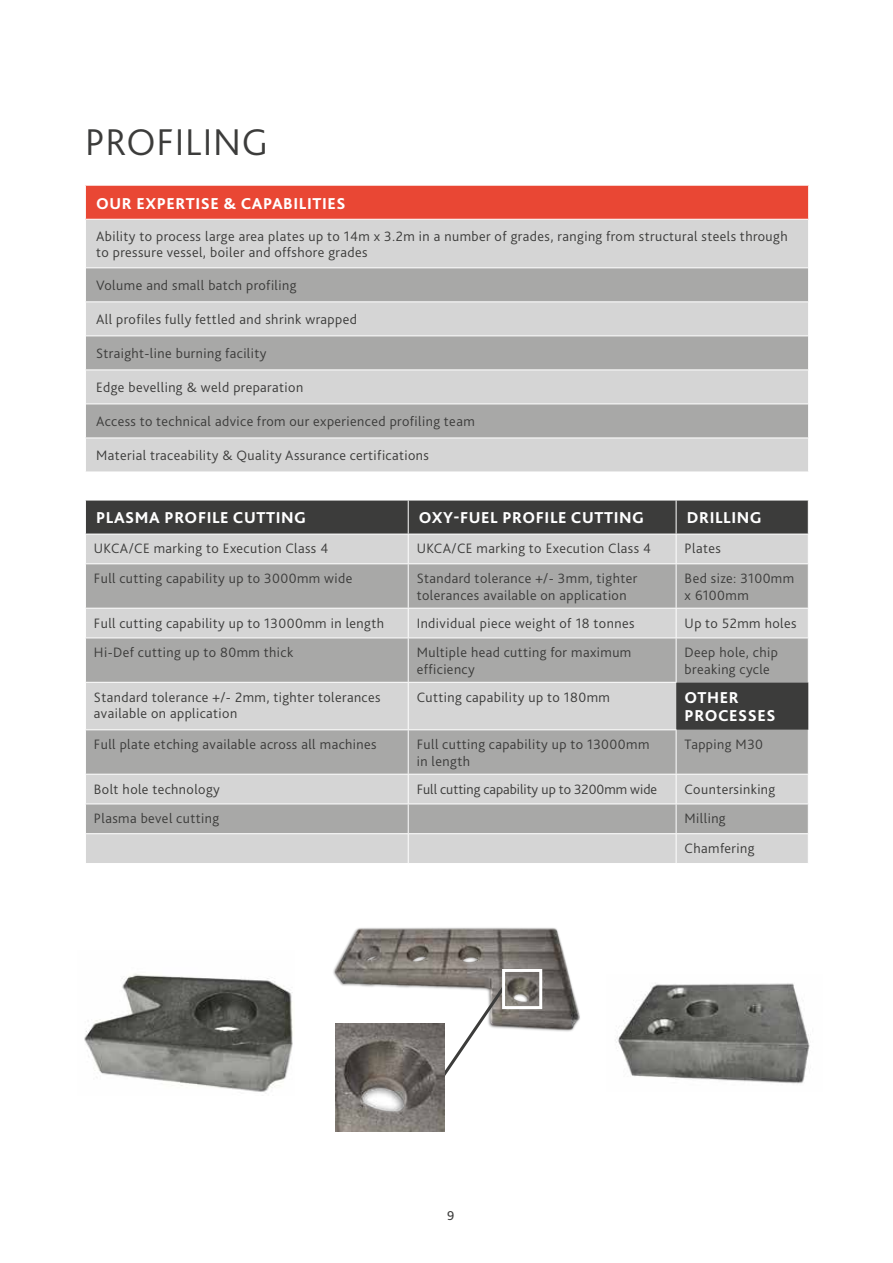
<style>
.page{position:relative;width:893px;height:1263px;background:#fff}
.page>*{position:absolute;margin:0;border:0;box-sizing:border-box;transform-origin:0 0}
.t1{font:300 39px "Kl Bliss";letter-spacing:.02em;color:#3c3c3b}
.t2{font:800 16.5px/18px "Kl Bliss";letter-spacing:.035em;color:#fff}
.t3{font:300 14.25px/16.5px "Kl Bliss";letter-spacing:.03em;color:#3c3c3b}
.t4{font:300 14.25px "Kl Bliss";color:#3c3c3b}
.t5{font:13.5px "Kl Bliss";color:#3c3c3b}
</style>
<div class="page">
<div style="left:85px;top:185px;width:724px;height:34px;background:#e94734"></div>
<div style="left:86px;top:220px;width:722px;height:252px;background:#d5d5d5"></div>
<svg style="left:86px;top:269px;width:722px;height:169px;background:#bbbbba"></svg>
<hr style="left:85px;top:185px;width:724px;height:1px;background:#fff">
<hr style="left:85px;top:186px;width:1px;height:33px;background:#fff">
<hr style="left:808px;top:186px;width:1px;height:33px;background:#fff">
<hr style="left:85px;top:301px;width:724px;height:1px;background:#fff">
<hr style="left:86px;top:268px;width:722px;height:1px;background:#fff">
<hr style="left:85px;top:369px;width:724px;height:1px;background:#fff">
<hr style="left:85px;top:438px;width:724px;height:1px;background:#fff">
<hr style="left:86px;top:336px;width:722px;height:1px;background:#fff">
<hr style="left:86px;top:404px;width:722px;height:1px;background:#fff">
<div style="left:86px;top:501px;width:722px;height:33px;background:#3c3c3b"></div>
<div style="left:86px;top:535px;width:722px;height:328px;background:#d5d5d5"></div>
<svg style="left:86px;top:564px;width:722px;height:269px;background:#b5b5b4"></svg>
<hr style="left:408px;top:500px;width:1px;height:34px;background:#fff">
<hr style="left:676px;top:500px;width:1px;height:34px;background:#fff">
<svg style="left:408px;top:534px;width:1px;height:29px"></svg>
<svg style="left:676px;top:534px;width:1px;height:29px"></svg>
<hr style="left:85px;top:563px;width:323px;height:1px;background:#fff">
<hr style="left:408px;top:563px;width:268px;height:1px;background:#fff">
<hr style="left:408px;top:564px;width:1px;height:44px;background:#fff">
<hr style="left:676px;top:563px;width:133px;height:1px;background:#fff">
<hr style="left:676px;top:564px;width:1px;height:44px;background:#fff">
<hr style="left:85px;top:608px;width:323px;height:1px;background:#fff">
<hr style="left:408px;top:608px;width:268px;height:1px;background:#fff">
<svg style="left:408px;top:608px;width:1px;height:29px"></svg>
<hr style="left:676px;top:608px;width:133px;height:1px;background:#fff">
<svg style="left:676px;top:608px;width:1px;height:29px"></svg>
<hr style="left:85px;top:637px;width:323px;height:1px;background:#fff">
<hr style="left:408px;top:637px;width:268px;height:1px;background:#fff">
<hr style="left:408px;top:638px;width:1px;height:44px;background:#fff">
<hr style="left:676px;top:637px;width:133px;height:1px;background:#fff">
<hr style="left:676px;top:638px;width:1px;height:44px;background:#fff">
<hr style="left:85px;top:682px;width:323px;height:1px;background:#fff">
<hr style="left:408px;top:682px;width:268px;height:1px;background:#fff">
<hr style="left:408px;top:683px;width:1px;height:46px;background:#fff">
<hr style="left:85px;top:729px;width:323px;height:1px;background:#fff">
<hr style="left:408px;top:729px;width:268px;height:1px;background:#fff">
<hr style="left:408px;top:730px;width:1px;height:44px;background:#fff">
<hr style="left:676px;top:730px;width:1px;height:44px;background:#fff">
<hr style="left:85px;top:774px;width:323px;height:1px;background:#fff">
<hr style="left:408px;top:774px;width:268px;height:1px;background:#fff">
<hr style="left:676px;top:774px;width:133px;height:1px;background:#fff">
<hr style="left:85px;top:803px;width:323px;height:1px;background:#fff">
<hr style="left:408px;top:803px;width:268px;height:1px;background:#fff">
<hr style="left:408px;top:833px;width:268px;height:1px;background:#fff">
<hr style="left:676px;top:803px;width:133px;height:1px;background:#fff">
<hr style="left:85px;top:833px;width:323px;height:1px;background:#fff">
<svg style="left:408px;top:774px;width:1px;height:89px"></svg>
<hr style="left:676px;top:833px;width:133px;height:1px;background:#fff">
<svg style="left:676px;top:774px;width:1px;height:89px"></svg>
<img style="left:616px;top:983px;width:195px;height:101px">
<img style="left:84px;top:973px;width:209px;height:119px">
<img style="left:333px;top:927px;width:247px;height:106px">
<svg style="left:438px;top:984px;width:69px;height:98px"></svg>
<div style="left:502px;top:969px;width:40px;height:40px;border:3px solid #fff"></div>
<img style="left:336px;top:1023px;width:108px;height:109px">
<h1 class="t1" style="left:85px;top:118px;width:184px">PROFILING</h1>
<p class="t2" style="left:96px;top:194px;width:251px">OUR EXPERTISE &amp; CAPABILITIES</p>
<p class="t3" style="left:96px;top:227px;width:693px">Ability to process large area plates up to 14m x 3.2m in a number of grades, ranging from structural steels through to pressure vessel, boiler and offshore grades</p>
<p class="t3" style="left:96px;top:277px;width:202px">Volume and small batch profiling</p>
<p class="t3" style="left:96px;top:311px;width:262px">All profiles fully fettled and shrink wrapped</p>
<p class="t3" style="left:96px;top:345px;width:172px">Straight-line burning facility</p>
<p class="t3" style="left:96px;top:379px;width:209px">Edge bevelling &amp; weld preparation</p>
<p class="t3" style="left:96px;top:413px;width:380px">Access to technical advice from our experienced profiling team</p>
<p class="t3" style="left:96px;top:447px;width:334px">Material traceability &amp; Quality Assurance certifications</p>
<p class="t2" style="left:96px;top:508px;width:212px">PLASMA PROFILE CUTTING</p>
<p class="t2" style="left:419px;top:508px;width:227px">OXY-FUEL PROFILE CUTTING</p>
<p class="t2" style="left:687px;top:508px;width:77px">DRILLING</p>
<p class="t3" style="left:94px;top:540px;width:236px">UKCA/CE marking to Execution Class 4</p>
<p class="t3" style="left:417px;top:540px;width:236px">UKCA/CE marking to Execution Class 4</p>
<p class="t3" style="left:685px;top:540px;width:38px">Plates</p>
<p class="t3" style="left:94px;top:570px;width:260px">Full cutting capability up to 3000mm wide</p>
<p class="t3" style="left:417px;top:570px;width:222px">Standard tolerance +/- 3mm, tighter tolerances available on application</p>
<p class="t3" style="left:685px;top:570px;width:111px">Bed size: 3100mm x 6100mm</p>
<p class="t3" style="left:94px;top:614px;width:292px">Full cutting capability up to 13000mm in length</p>
<p class="t3" style="left:417px;top:614px;width:219px">Individual piece weight of 18 tonnes</p>
<p class="t3" style="left:685px;top:614px;width:113px">Up to 52mm holes</p>
<p class="t3" style="left:94px;top:644px;width:201px">Hi-Def cutting up to 80mm thick</p>
<p class="t3" style="left:417px;top:644px;width:216px">Multiple head cutting for maximum efficiency</p>
<p class="t3" style="left:685px;top:644px;width:95px">Deep hole, chip breaking cycle</p>
<p class="t3" style="left:94px;top:688px;width:288px">Standard tolerance +/- 2mm, tighter tolerances available on application</p>
<p class="t3" style="left:417px;top:688px;width:195px">Cutting capability up to 180mm</p>
<p class="t2" style="left:685px;top:688px;width:92px">OTHER<br>PROCESSES</p>
<p class="t3" style="left:94px;top:736px;width:284px">Full plate etching available across all machines</p>
<p class="t3" style="left:417px;top:736px;width:234px">Full cutting capability up to 13000mm in length</p>
<p class="t3" style="left:685px;top:736px;width:80px">Tapping M30</p>
<p class="t3" style="left:94px;top:780px;width:127px">Bolt hole technology</p>
<p class="t4" style="left:417px;top:780px;width:242px">Full cutting capability up to 3200mm wide</p>
<p class="t3" style="left:685px;top:780px;width:92px">Countersinking</p>
<p class="t3" style="left:94px;top:810px;width:127px">Plasma bevel cutting</p>
<p class="t3" style="left:685px;top:803px;width:71px;line-height:29.7px">Milling<br>Chamfering</p>
<p class="t5" style="left:447px;top:1207px;width:9px">9</p>
</div>
